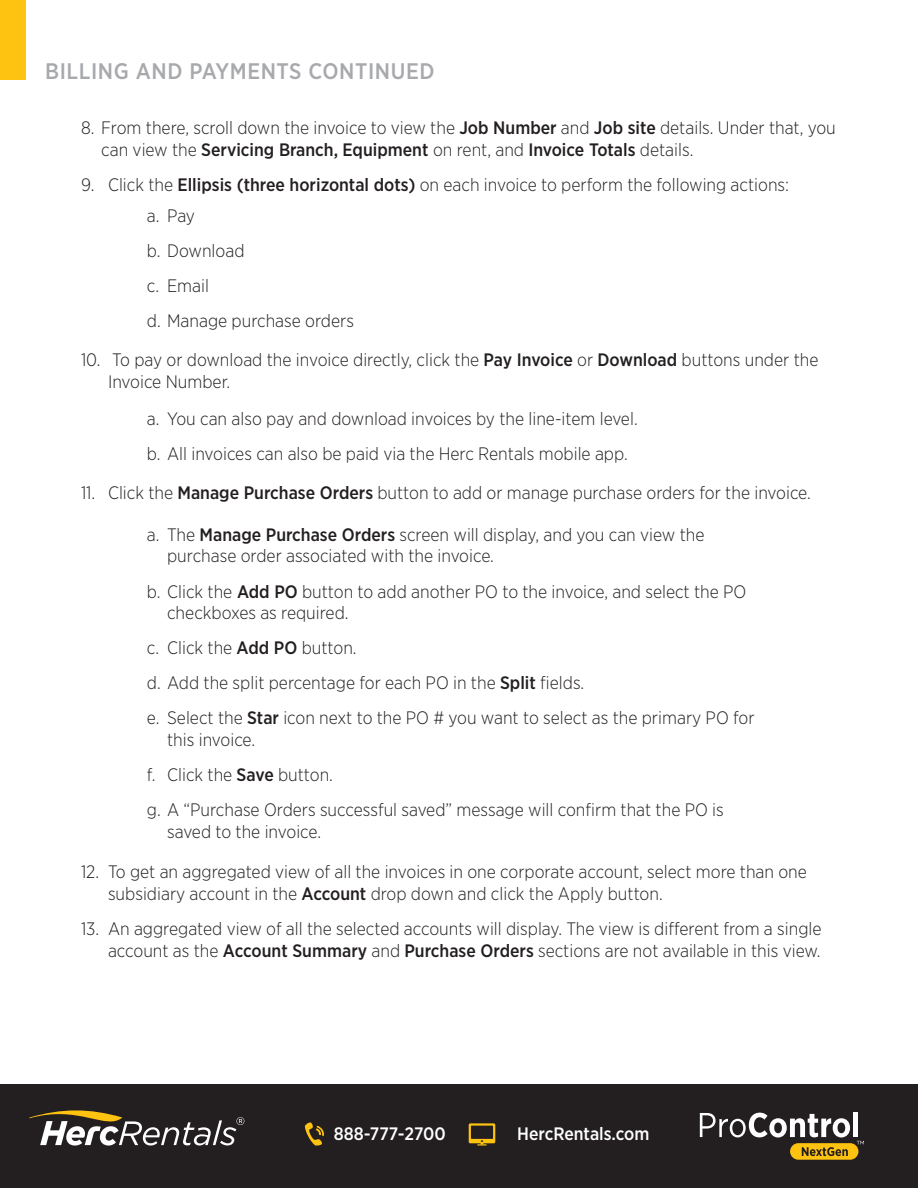
<style>
.page{position:relative;width:918px;height:1188px;background:#fff}
.page>*{position:absolute;margin:0;border:0;box-sizing:border-box;transform-origin:0 0}
.t1{font:500 22.5px "Gotham Narrow";letter-spacing:.025em;color:#a8a9ad}
.t2{font:300 18px/35.1px "Gotham Narrow";color:#231f20}
.t3{font:500 18px "Gotham Narrow";color:#fff}
.s1{font-weight:500}
</style>
<div class="page">
<div style="left:0;top:0;width:26px;height:79px;background:#fec210"></div>
<div style="left:0;top:1084px;width:918px;height:104px;background:#231f20"></div>
<div style="left:790px;top:1143px;width:68px;height:17px;background:#fec210;border-radius:8px"></div>
<svg style="left:700px;top:1113px;width:150px;height:24px"></svg>
<div style="left:853px;top:1112px;width:5px;height:25px;background:#fff"></div>
<svg style="left:802px;top:1147px;width:46px;height:9px"></svg>
<svg style="left:857px;top:1141px;width:7px;height:3px"></svg>
<svg style="left:305px;top:1122px;width:19px;height:24px"></svg>
<svg style="left:469px;top:1123px;width:26px;height:23px"></svg>
<svg style="left:29px;top:1110px;width:215px;height:36px"></svg>
<p class="t1" style="left:45px;top:57px;width:391px">BILLING AND PAYMENTS CONTINUED</p>
<p class="t2" style="left:101px;top:117px;width:736px;line-height:21.6px;text-indent:-20px">8. From there, scroll down the invoice to view the <span class="s1">Job Number</span> and <span class="s1">Job site</span> details. Under that, you can view the <span class="s1">Servicing Branch, Equipment</span> on rent, and <span class="s1">Invoice Totals</span> details.</p>
<p class="t2" style="left:147px;top:169px;width:644px;line-height:30.6px;text-indent:-66px">9. Click the <span class="s1">Ellipsis (three horizontal dots)</span> on each invoice to perform the following actions: a. Pay</p>
<p class="t2" style="left:147px;top:232px;width:209px">b. Download<br>c. Email<br>d. Manage purchase orders</p>
<p class="t2" style="left:108px;top:349px;width:712px;line-height:21.6px;text-indent:-27px">10. To pay or download the invoice directly, click the <span class="s1">Pay Invoice</span> or <span class="s1">Download</span> buttons under the<br>Invoice Number.</p>
<p class="t2" style="left:147px;top:401px;width:492px">a. You can also pay and download invoices by the line-item level. b. All invoices can also be paid via the Herc Rentals mobile app.</p>
<p class="t2" style="left:81px;top:474px;width:731px">11. Click the <span class="s1">Manage Purchase Orders</span> button to add or manage purchase orders for the invoice.</p>
<p class="t2" style="left:167px;top:523px;width:539px;line-height:21.6px;text-indent:-20px">a. The <span class="s1">Manage Purchase Orders</span> screen will display, and you can view the purchase order associated with the invoice.</p>
<p class="t2" style="left:167px;top:580px;width:581px;line-height:21.6px;text-indent:-20px">b. Click the <span class="s1">Add PO</span> button to add another PO to the invoice, and select the PO checkboxes as required.</p>
<p class="t2" style="left:147px;top:630px;width:609px">c. Click the <span class="s1">Add PO</span> button.<br>d. Add the split percentage for each PO in the <span class="s1">Split</span> fields.<br>e. Select the <span class="s1">Star</span> icon next to the PO # you want to select as the primary PO for</p>
<p class="t2" style="left:147px;top:722px;width:578px;text-indent:20px">this invoice.<br>f. Click the <span class="s1">Save</span> button.<br>g. A “Purchase Orders successful saved” message will confirm that the PO is</p>
<p class="t2" style="left:167px;top:814px;width:156px">saved to the invoice.</p>
<p class="t2" style="left:108px;top:861px;width:700px;line-height:21.6px;text-indent:-27px">12. To get an aggregated view of all the invoices in one corporate account, select more than one subsidiary account in the <span class="s1">Account</span> drop down and click the Apply button.</p>
<p class="t2" style="left:81px;top:918px;width:742px;line-height:21.6px;text-align:right">13. An aggregated view of all the selected accounts will display. The view is different from a single account as the <span class="s1">Account Summary</span> and <span class="s1">Purchase Orders</span> sections are not available in this view.</p>
<p class="t3" style="left:334px;top:1123px;width:114px">888-777-2700</p>
<p class="t3" style="left:517px;top:1123px;width:134px">HercRentals.com</p>
</div>
